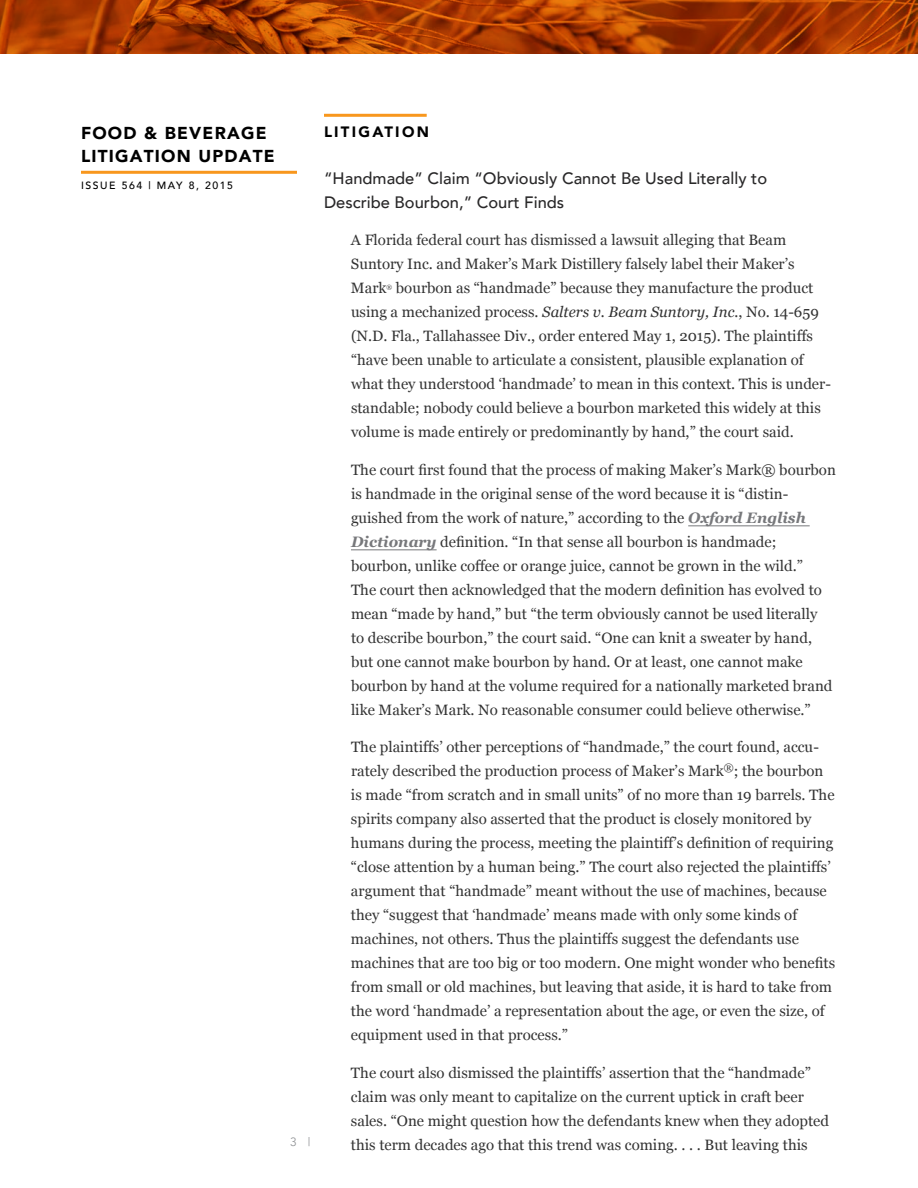
<style>
.page{position:relative;width:918px;height:1188px;background:#fff}
.page>*{position:absolute;margin:0;border:0;box-sizing:border-box;transform-origin:0 0}
.t1{font:900 17.25px/22.5px "Avenir";letter-spacing:.07em;color:#000}
.t2{font:500 16.5px/24px "Avenir";color:#292829}
.t3{font:15px/24px "Georgia";color:#333}
.t4{font:900 15px "Avenir";letter-spacing:.15em;color:#000}
.t5{font:12px "Avenir";color:#939598}
.t6{font:500 10.5px "Avenir";letter-spacing:.15em;color:#000}
.t7{font:6px "Georgia";color:#333}
.s1{font-style:italic}
.s2{font-family:"Georgia Pro";font-weight:700;font-style:italic;color:#77787b}
</style>
<div class="page">
<hr style="left:81px;top:171px;width:216px;height:3px;background:#f8971d">
<svg style="left:0;top:0;width:918px;height:54px;background:#a83c02"></svg>
<hr style="left:324px;top:114px;width:103px;height:3px;background:#f8971d">
<hr style="left:688px;top:525px;width:122px;height:1px;background:#77787b">
<hr style="left:351px;top:549px;width:86px;height:1px;background:#77787b">
<p class="t1" style="left:81px;top:122px;width:195px">FOOD &amp; BEVERAGE<br>LITIGATION UPDATE</p>
<p class="t6" style="left:81px;top:176px;width:154px">ISSUE 564 | MAY 8, 2015</p>
<p class="t5" style="left:290px;top:1135px;width:22px">3 |</p>
<p class="t4" style="left:324px;top:119px;width:106px">LITIGATION</p>
<p class="t2" style="left:324px;top:165px;width:445px">“Handmade” Claim “Obviously Cannot Be Used Literally to<br>Describe Bourbon,” Court Finds</p>
<p class="t3" style="left:351px;top:228px;width:445px">A Florida federal court has dismissed a lawsuit alleging that Beam<br>Suntory Inc. and Maker’s Mark Distillery falsely label their Maker’s<br>Mark</p>
<p class="t3" style="left:351px;top:276px;width:482px;text-indent:45px">bourbon as “handmade” because they manufacture the product using a mechanized process. <span class="s1">Salters v. Beam Suntory, Inc.</span>, No. 14-659 (N.D. Fla., Tallahassee Div., order entered May 1, 2015). The plaintiffs “have been unable to articulate a consistent, plausible explanation of what they understood ‘handmade’ to mean in this context. This is under&shy;standable; nobody could believe a bourbon marketed this widely at this volume is made entirely or predominantly by hand,” the court said.</p>
<p class="t3" style="left:351px;top:457px;width:486px">The court first found that the process of making Maker’s Mark® bourbon is handmade in the original sense of the word because it is “distin&shy;guished from the work of nature,” according to the <span class="s2">Oxford English Dictionary</span> definition. “In that sense all bourbon is handmade; bourbon, unlike coffee or orange juice, cannot be grown in the wild.”<br>The court then acknowledged that the modern definition has evolved to mean “made by hand,” but “the term obviously cannot be used literally<br>to describe bourbon,” the court said. “One can knit a sweater by hand, but one cannot make bourbon by hand. Or at least, one cannot make bourbon by hand at the volume required for a nationally marketed brand like Maker’s Mark. No reasonable consumer could believe otherwise.”</p>
<p class="t3" style="left:351px;top:735px;width:486px">The plaintiffs’ other perceptions of “handmade,” the court found, accu&shy;rately described the production process of Maker’s Mark<sup>®</sup>; the bourbon is made “from scratch and in small units” of no more than 19 barrels. The spirits company also asserted that the product is closely monitored by humans during the process, meeting the plaintiff’s definition of requiring “close attention by a human being.” The court also rejected the plaintiffs’ argument that “handmade” meant without the use of machines, because they “suggest that ‘handmade’ means made with only some kinds of machines, not others. Thus the plaintiffs suggest the defendants use machines that are too big or too modern. One might wonder who benefits from small or old machines, but leaving that aside, it is hard to take from the word ‘handmade’ a representation about the age, or even the size, of equipment used in that process.”</p>
<p class="t3" style="left:351px;top:1060px;width:480px">The court also dismissed the plaintiffs’ assertion that the “handmade” claim was only meant to capitalize on the current uptick in craft beer sales. “One might question how the defendants knew when they adopted this term decades ago that this trend was coming. . . . But leaving this</p>
<p class="t7" style="left:387px;top:282px;width:7px">®</p>
</div>
